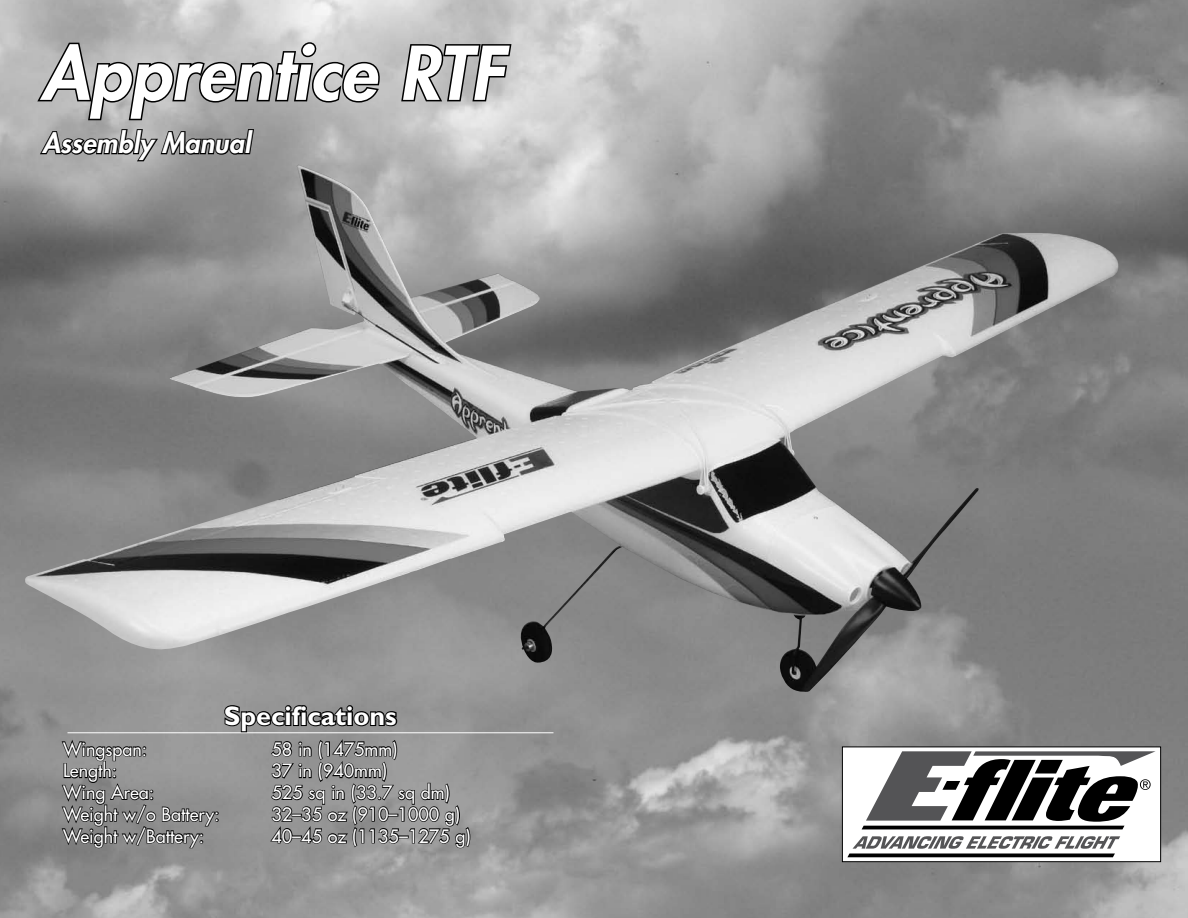
<style>
.page{position:relative;width:1188px;height:918px;background:#fff}
.page>*{position:absolute;margin:0;border:0;box-sizing:border-box;transform-origin:0 0}
.t1{font:italic 800 72px "Futura Std";color:#fff}
.t2{font:700 27px "Gill Sans Std";color:#fff}
.t3{font:italic 800 27px "Futura Std";color:#fff}
.t4{font:500 18px "Futura Std";color:#fff}
</style>
<div class="page">
<img style="left:0;top:0;width:1188px;height:918px">
<img style="left:25px;top:165px;width:1097px;height:528px">
<hr style="left:68px;top:732px;width:486px;height:1px;background:#fff">
<svg style="left:61px;top:704px;width:410px;height:145px;background:#787878"></svg>
<div style="left:842px;top:747px;width:319px;height:115px;background:#fff"></div>
<svg style="left:847px;top:836px;width:273px;height:21px"></svg>
<svg style="left:862px;top:751px;width:294px;height:78px"></svg>
<div style="left:842px;top:747px;width:319px;height:115px;border:1px solid #000"></div>
<svg style="left:399px;top:43px;width:114px;height:60px;background:#8b8b8b"></svg>
<svg style="left:35px;top:41px;width:346px;height:121px;background:#929292"></svg>
<h1 class="t1" style="left:40px;top:28px;width:465px">Apprentice RTF</h1>
<h2 class="t3" style="left:42px;top:126px;width:210px">Assembly Manual</h2>
<h2 class="t2" style="left:224px;top:700px;width:174px">Specifications</h2>
<p class="t4" style="left:63px;top:738px;width:86px">Wingspan:</p>
<p class="t4" style="left:271px;top:738px;width:127px">58 in (1475mm)</p>
<p class="t4" style="left:63px;top:760px;width:56px">Length:</p>
<p class="t4" style="left:271px;top:760px;width:117px">37 in (940mm)</p>
<p class="t4" style="left:63px;top:781px;width:93px">Wing Area:</p>
<p class="t4" style="left:271px;top:781px;width:180px">525 sq in (33.7 sq dm)</p>
<p class="t4" style="left:63px;top:803px;width:158px">Weight w/o Battery:</p>
<p class="t4" style="left:271px;top:803px;width:190px">32–35 oz (910–1000 g)</p>
<p class="t4" style="left:63px;top:825px;width:143px">Weight w/Battery:</p>
<p class="t4" style="left:271px;top:825px;width:201px">40–45 oz (1135–1275 g)</p>
</div>
